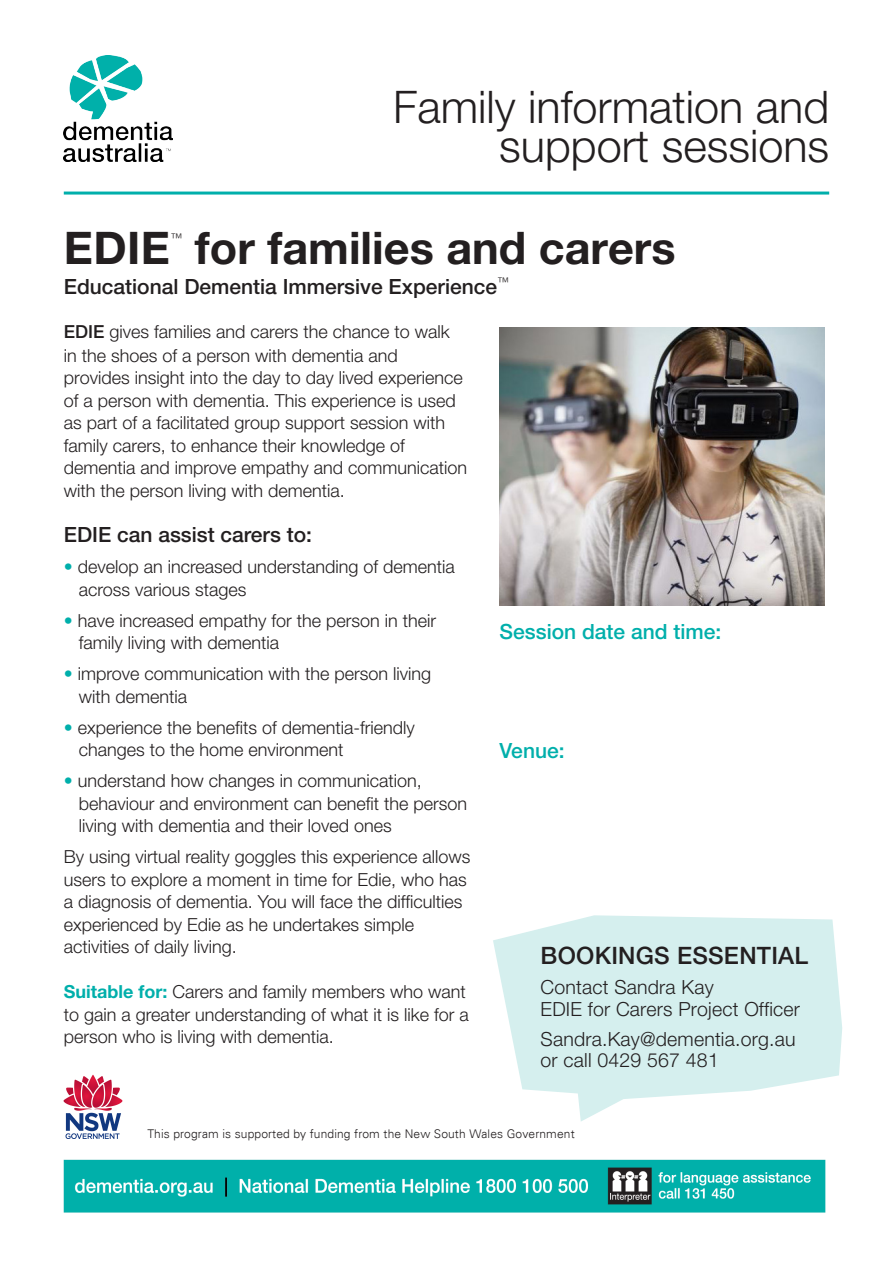
<style>
.page{position:relative;width:893px;height:1263px;background:#fff}
.page>*{position:absolute;margin:0;border:0;box-sizing:border-box;transform-origin:0 0}
.TEXT_univers_light{font:300 45px/39px "Helvetica Neue LT Pro";color:#231f20;text-align:right}
.TEXT_univers_light-2{font:700 45px "Helvetica Neue LT Pro";color:#231f20}
.TEXT_univers_light-3{font:500 24px "Helvetica Neue LT Pro";letter-spacing:.01em;color:#231f20}
.TEXT_univers_light-4{font:500 21px "Helvetica Neue LT Pro";color:#231f20}
.TEXT_univers_light-5{font:500 21px "Helvetica Neue LT Pro";color:#00afab}
.TEXT_univers_light-6{font:300 19.5px/21.8px "Helvetica Neue LT Pro";letter-spacing:.01em;color:#231f20}
.TEXT_univers_light-7{font:300 18px/22.5px "Helvetica Neue LT Pro";color:#231f20}
.TEXT_univers_light-8{font:300 12px "Univers";letter-spacing:.01em;color:#231f20}
.TEXT_univers_light-9{font:300 12px "Helvetica Neue LT Pro";color:#231f20}
.s1{font-weight:500}
.s2{color:#00afab}
.s3{font-weight:700;color:#00afab}
</style>
<div class="page">
<hr style="left:64px;top:192px;width:765px;height:3px;background:#00afab">
<img style="left:64px;top:56px;width:109px;height:106px">
<svg style="left:493px;top:915px;width:349px;height:206px;fill:#d5efee"></svg>
<img style="left:63px;top:1159px;width:763px;height:54px">
<img style="left:500px;top:327px;width:325px;height:279px">
<img style="left:63px;top:1075px;width:60px;height:63px">
<p class="TEXT_univers_light" style="left:393px;top:86px;width:437px">Family information and support sessions</p>
<p class="TEXT_univers_light-2" style="left:64px;top:220px;width:108px">EDIE</p>
<p class="TEXT_univers_light-9" style="left:171px;top:230px;width:13px">™</p>
<p class="TEXT_univers_light-2" style="left:195px;top:220px;width:482px">for families and carers</p>
<p class="TEXT_univers_light-4" style="left:64px;top:274px;width:447px">Educational Dementia Immersive Experience<sup>™</sup></p>
<p class="TEXT_univers_light-7" style="left:64px;top:320px;width:405px"><span class="s1">EDIE</span> gives families and carers the chance to walk in the shoes of a person with dementia and provides insight into the day to day lived experience of a person with dementia. This experience is used as part of a facilitated group support session with family carers, to enhance their knowledge of dementia and improve empathy and communication with the person living with dementia.</p>
<p class="TEXT_univers_light-4" style="left:64px;top:522px;width:250px">EDIE can assist carers to:</p>
<p class="TEXT_univers_light-7" style="left:79px;top:555px;width:378px;text-indent:-15px"><span class="s2">•</span> develop an increased understanding of dementia across various stages</p>
<p class="TEXT_univers_light-7" style="left:79px;top:609px;width:359px;text-indent:-15px"><span class="s2">•</span> have increased empathy for the person in their family living with dementia</p>
<p class="TEXT_univers_light-7" style="left:79px;top:662px;width:354px;text-indent:-15px"><span class="s2">•</span> improve communication with the person living with dementia</p>
<p class="TEXT_univers_light-7" style="left:79px;top:716px;width:338px;text-indent:-15px"><span class="s2">•</span> experience the benefits of dementia-friendly changes to the home environment</p>
<p class="TEXT_univers_light-7" style="left:79px;top:769px;width:390px;text-indent:-15px"><span class="s2">•</span> understand how changes in communication, behaviour and environment can benefit the person living with dementia and their loved ones</p>
<p class="TEXT_univers_light-7" style="left:64px;top:845px;width:408px">By using virtual reality goggles this experience allows users to explore a moment in time for Edie, who has a diagnosis of dementia. You will face the difficulties experienced by Edie as he undertakes simple activities of daily living.</p>
<p class="TEXT_univers_light-7" style="left:64px;top:980px;width:407px"><span class="s3">Suitable for:</span> Carers and family members who want to gain a greater understanding of what it is like for a person who is living with dementia.</p>
<p class="TEXT_univers_light-5" style="left:500px;top:619px;width:223px">Session date and time:</p>
<p class="TEXT_univers_light-5" style="left:500px;top:738px;width:66px">Venue:</p>
<p class="TEXT_univers_light-3" style="left:541px;top:941px;width:269px">BOOKINGS ESSENTIAL</p>
<p class="TEXT_univers_light-6" style="left:541px;top:976px;width:261px">Contact Sandra Kay<br>EDIE for Carers Project Officer</p>
<p class="TEXT_univers_light-6" style="left:541px;top:1029px;width:256px;line-height:20.4px">Sandra.Kay@dementia.org.au or call 0429 567 481</p>
<p class="TEXT_univers_light-8" style="left:147px;top:1127px;width:429px">This program is supported by funding from the New South Wales Government</p>
</div>
